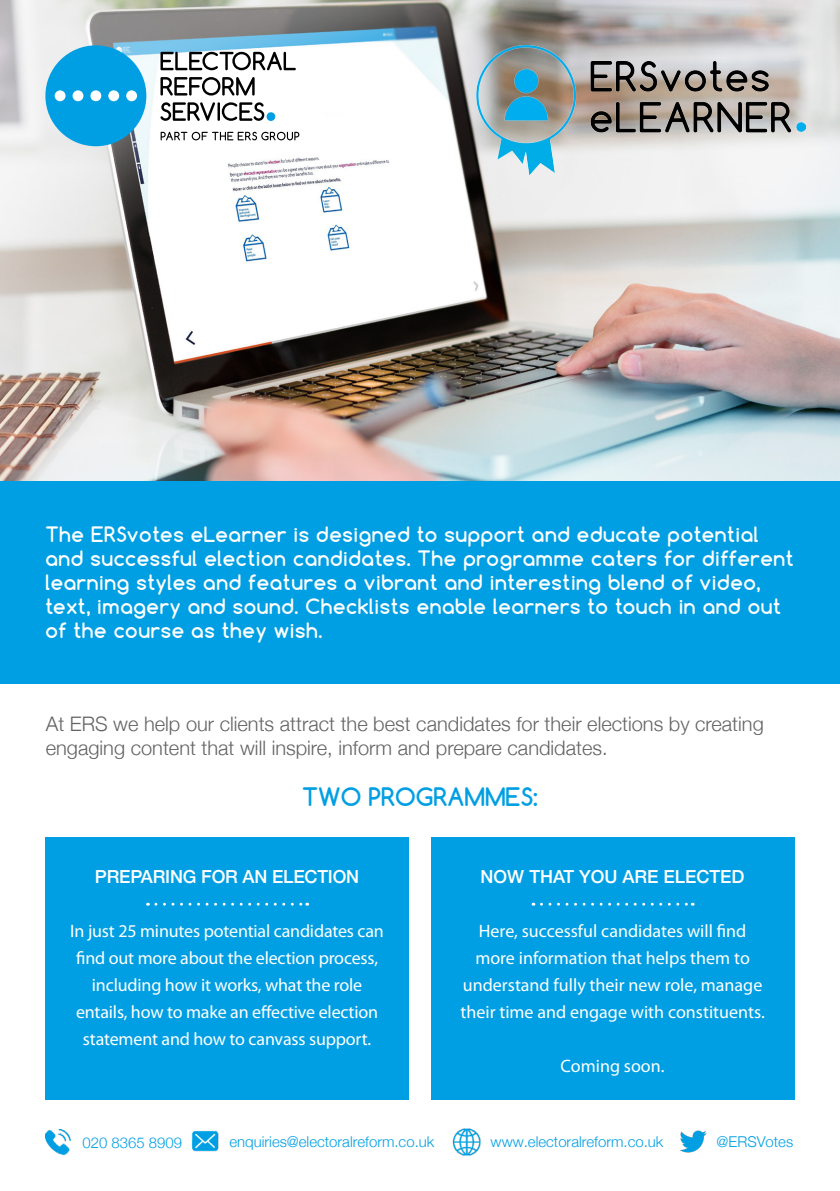
<style>
.page{position:relative;width:840px;height:1191px;background:#fff}
.page>*{position:absolute;margin:0;border:0;box-sizing:border-box;transform-origin:0 0}
.t1{font:700 24px "Comfortaa";color:#009fe3}
.t2{font:700 20px/24px "Comfortaa";letter-spacing:.03em;color:#fff}
.t3{font:300 20px/24px "Helvetica Neue";color:#646363}
.t4{font:18px/27px "Myriad Pro";letter-spacing:-.01em;color:#fff;text-align:center}
.t5{font:500 18px "Helvetica Neue";letter-spacing:-.01em;color:#fff}
.t6{font:300 14.8px "Helvetica Neue";color:#009fe3}
</style>
<div class="page">
<img style="left:0;top:0;width:839px;height:481px">
<svg style="left:45px;top:45px;width:101px;height:101px;background:#39b1e4"></svg>
<svg style="left:160px;top:52px;width:135px;height:18px"></svg>
<svg style="left:160px;top:77px;width:94px;height:19px"></svg>
<svg style="left:160px;top:102px;width:115px;height:19px"></svg>
<svg style="left:160px;top:132px;width:139px;height:8px"></svg>
<img style="left:466px;top:34px;width:339px;height:142px">
<img style="left:45px;top:1129px;width:26px;height:27px">
<img style="left:191px;top:1131px;width:28px;height:21px">
<img style="left:452px;top:1128px;width:29px;height:28px">
<img style="left:680px;top:1130px;width:26px;height:23px">
<div style="left:0;top:481px;width:839px;height:202px;background:#009fe3"></div>
<div style="left:45px;top:837px;width:363px;height:263px;background:#009fe3"></div>
<svg style="left:156px;top:902px;width:151px;height:3px"></svg>
<div style="left:430px;top:837px;width:363px;height:263px;background:#009fe3"></div>
<svg style="left:541px;top:902px;width:151px;height:3px"></svg>
<p class="t2" style="left:45px;top:522px;width:749px">The ERSvotes eLearner is designed to support and educate potential and successful election candidates. The programme caters for different learning styles and features a vibrant and interesting blend of video, text, imagery and sound. Checklists enable learners to touch in and out of the course as they wish.</p>
<p class="t3" style="left:46px;top:710px;width:719px">At ERS we help our clients attract the best candidates for their elections by creating engaging content that will inspire, inform and prepare candidates.</p>
<p class="t1" style="left:302px;top:781px;width:237px">TWO PROGRAMMES:</p>
<p class="t5" style="left:95px;top:862px;width:266px">PREPARING FOR AN ELECTION</p>
<p class="t4" style="left:70px;top:917px;width:315px">In just 25 minutes potential candidates can find out more about the election process, including how it works, what the role entails, how to make an effective election statement and how to canvass support.</p>
<p class="t5" style="left:480px;top:862px;width:265px">NOW THAT YOU ARE ELECTED</p>
<p class="t4" style="left:460px;top:917px;width:305px">Here, successful candidates will find more information that helps them to understand fully their new role, manage their time and engage with constituents.</p>
<p class="t4" style="left:560px;top:1052px;width:105px">Coming soon.</p>
<p class="t6" style="left:82px;top:1130px;width:101px">020 8365 8909</p>
<p class="t6" style="left:229px;top:1129px;width:206px">enquiries@electoralreform.co.uk</p>
<p class="t6" style="left:490px;top:1129px;width:174px">www.electoralreform.co.uk</p>
<p class="t6" style="left:716px;top:1129px;width:78px">@ERSVotes</p>
</div>
